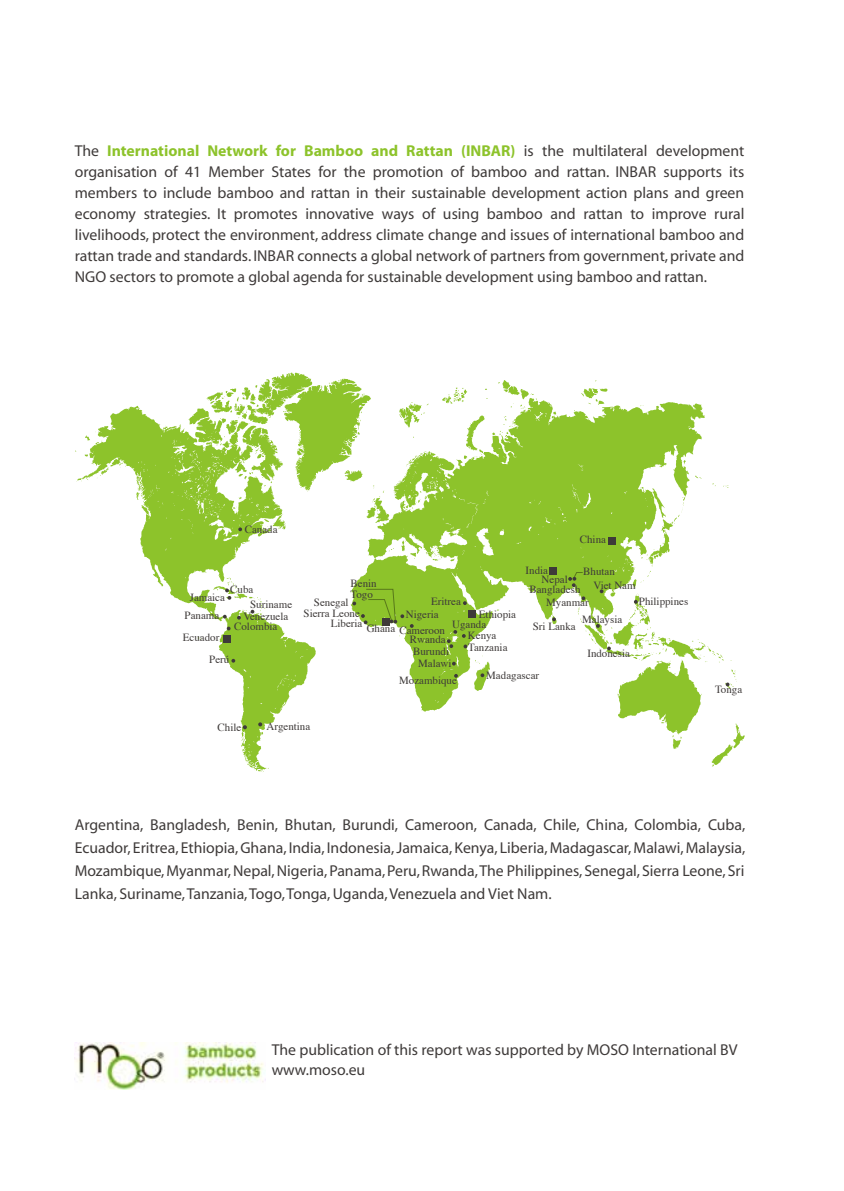
<style>
.page{position:relative;width:844px;height:1191px;background:#fff}
.page>*{position:absolute;margin:0;border:0;box-sizing:border-box;transform-origin:0 0}
.t1{font:15.75px/21px "Myriad";color:#3e3a39;text-align:justify}
.t2{font:700 15.75px "Myriad Pro";color:#8dc32b}
.t3{font:11.03px/21.3px "Times";color:#3e3a39}
.s1{font-family:"Myriad";font-weight:400;color:#3e3a39}
</style>
<div class="page">
<svg style="left:75px;top:372px;width:669px;height:400px"></svg>
<svg style="left:725px;top:682px;width:4px;height:4px"></svg>
<div style="left:223px;top:635px;width:7px;height:7px;background:#3e3a39"></div>
<div style="left:549px;top:567px;width:7px;height:7px;background:#3e3a39"></div>
<div style="left:468px;top:610px;width:7px;height:7px;background:#3e3a39"></div>
<svg style="left:258px;top:722px;width:4px;height:4px"></svg>
<svg style="left:243px;top:725px;width:4px;height:4px"></svg>
<svg style="left:227px;top:626px;width:3px;height:4px"></svg>
<svg style="left:223px;top:615px;width:4px;height:3px"></svg>
<svg style="left:410px;top:624px;width:3px;height:4px"></svg>
<svg style="left:480px;top:673px;width:4px;height:4px"></svg>
<svg style="left:454px;top:674px;width:4px;height:3px"></svg>
<svg style="left:463px;top:601px;width:3px;height:4px"></svg>
<svg style="left:447px;top:630px;width:20px;height:18px"></svg>
<svg style="left:552px;top:617px;width:4px;height:4px"></svg>
<svg style="left:568px;top:572px;width:14px;height:15px"></svg>
<svg style="left:599px;top:589px;width:4px;height:4px"></svg>
<svg style="left:633px;top:600px;width:4px;height:4px"></svg>
<svg style="left:607px;top:646px;width:3px;height:4px"></svg>
<svg style="left:596px;top:624px;width:3px;height:4px"></svg>
<svg style="left:237px;top:616px;width:4px;height:3px"></svg>
<svg style="left:231px;top:659px;width:4px;height:3px"></svg>
<svg style="left:225px;top:588px;width:6px;height:12px"></svg>
<svg style="left:238px;top:527px;width:4px;height:4px"></svg>
<svg style="left:250px;top:610px;width:4px;height:3px"></svg>
<div style="left:608px;top:537px;width:7px;height:7px;background:#3e3a39"></div>
<div style="left:382px;top:618px;width:7px;height:7px;background:#3e3a39"></div>
<svg style="left:352px;top:589px;width:52px;height:35px"></svg>
<svg style="left:581px;top:596px;width:4px;height:4px"></svg>
<img style="left:74px;top:1042px;width:190px;height:47px">
<p class="t2" style="left:75px;top:140px;width:671px"><span class="s1">The</span> International Network for Bamboo and Rattan (INBAR) <span class="s1">is the multilateral development</span></p>
<p class="t1" style="left:75px;top:162px;width:671px">organisation of 41 Member States for the promotion of bamboo and rattan. INBAR supports its members to include bamboo and rattan in their sustainable development action plans and green economy strategies. It promotes innovative ways of using bamboo and rattan to improve rural livelihoods, protect the environment, address climate change and issues of international bamboo and rattan trade and standards. INBAR connects a global network of partners from government, private and NGO sectors to promote a global agenda for sustainable development using bamboo and rattan.</p>
<p class="t3" style="left:245px;top:519px;width:34px">Canada</p>
<p class="t3" style="left:579px;top:530px;width:28px">China</p>
<p class="t3" style="left:230px;top:579px;width:25px">Cuba</p>
<p class="t3" style="left:190px;top:587px;width:37px">Jamaica</p>
<p class="t3" style="left:250px;top:595px;width:43px">Suriname</p>
<p class="t3" style="left:185px;top:605px;width:36px">Panama</p>
<p class="t3" style="left:183px;top:628px;width:38px">Ecuador</p>
<p class="t3" style="left:243px;top:607px;width:46px">Venezuela</p>
<p class="t3" style="left:234px;top:617px;width:45px">Colombia</p>
<p class="t3" style="left:209px;top:649px;width:22px">Perú</p>
<p class="t3" style="left:350px;top:574px;width:28px">Benin</p>
<p class="t3" style="left:350px;top:584px;width:24px">Togo</p>
<p class="t3" style="left:431px;top:591px;width:31px">Eritrea</p>
<p class="t3" style="left:314px;top:592px;width:36px">Senegal</p>
<p class="t3" style="left:303px;top:604px;width:58px">Sierra Leone</p>
<p class="t3" style="left:406px;top:605px;width:34px">Nigeria</p>
<p class="t3" style="left:468px;top:604px;width:50px;text-indent:11px">Ethiopia<br>Kenya</p>
<p class="t3" style="left:331px;top:614px;width:33px">Liberia</p>
<p class="t3" style="left:452px;top:614px;width:36px">Uganda</p>
<p class="t3" style="left:366px;top:620px;width:80px">Ghana Cameroon</p>
<p class="t3" style="left:409px;top:630px;width:37px">Rwanda</p>
<p class="t3" style="left:468px;top:637px;width:41px">Tanzania</p>
<p class="t3" style="left:413px;top:641px;width:37px">Burundi</p>
<p class="t3" style="left:418px;top:653px;width:35px">Malawi</p>
<p class="t3" style="left:541px;top:566px;width:28px;line-height:9.3px;text-indent:-16px">India<br>Nepal</p>
<p class="t3" style="left:582px;top:595px;width:42px;line-height:16.6px;text-indent:-36px">Myanmar<br>Malaysia</p>
<p class="t3" style="left:587px;top:643px;width:44px">Indonesia</p>
<p class="t3" style="left:583px;top:562px;width:33px">Bhutan</p>
<p class="t3" style="left:593px;top:575px;width:44px">Viet Nam</p>
<p class="t3" style="left:529px;top:580px;width:53px">Bangladesh</p>
<p class="t3" style="left:638px;top:591px;width:51px">Philippines</p>
<p class="t3" style="left:532px;top:616px;width:44px">Sri Lanka</p>
<p class="t3" style="left:399px;top:670px;width:59px">Mozambique</p>
<p class="t3" style="left:486px;top:666px;width:54px">Madagascar</p>
<p class="t3" style="left:217px;top:718px;width:25px">Chile</p>
<p class="t3" style="left:266px;top:716px;width:45px">Argentina</p>
<p class="t3" style="left:714px;top:679px;width:29px">Tonga</p>
<p class="t1" style="left:75px;top:814px;width:672px;line-height:22.8px">Argentina, Bangladesh, Benin, Bhutan, Burundi, Cameroon, Canada, Chile, China, Colombia, Cuba, Ecuador, Eritrea, Ethiopia, Ghana, India, Indonesia, Jamaica, Kenya, Liberia, Madagascar, Malawi, Malaysia, Mozambique, Myanmar, Nepal, Nigeria, Panama, Peru, Rwanda, The Philippines, Senegal, Sierra Leone, Sri Lanka, Suriname, Tanzania, Togo, Tonga, Uganda, Venezuela and Viet Nam.</p>
<p class="t1" style="left:271px;top:1040px;width:467px;line-height:20.1px">The publication of this report was supported by MOSO International BV www.moso.eu</p>
</div>
